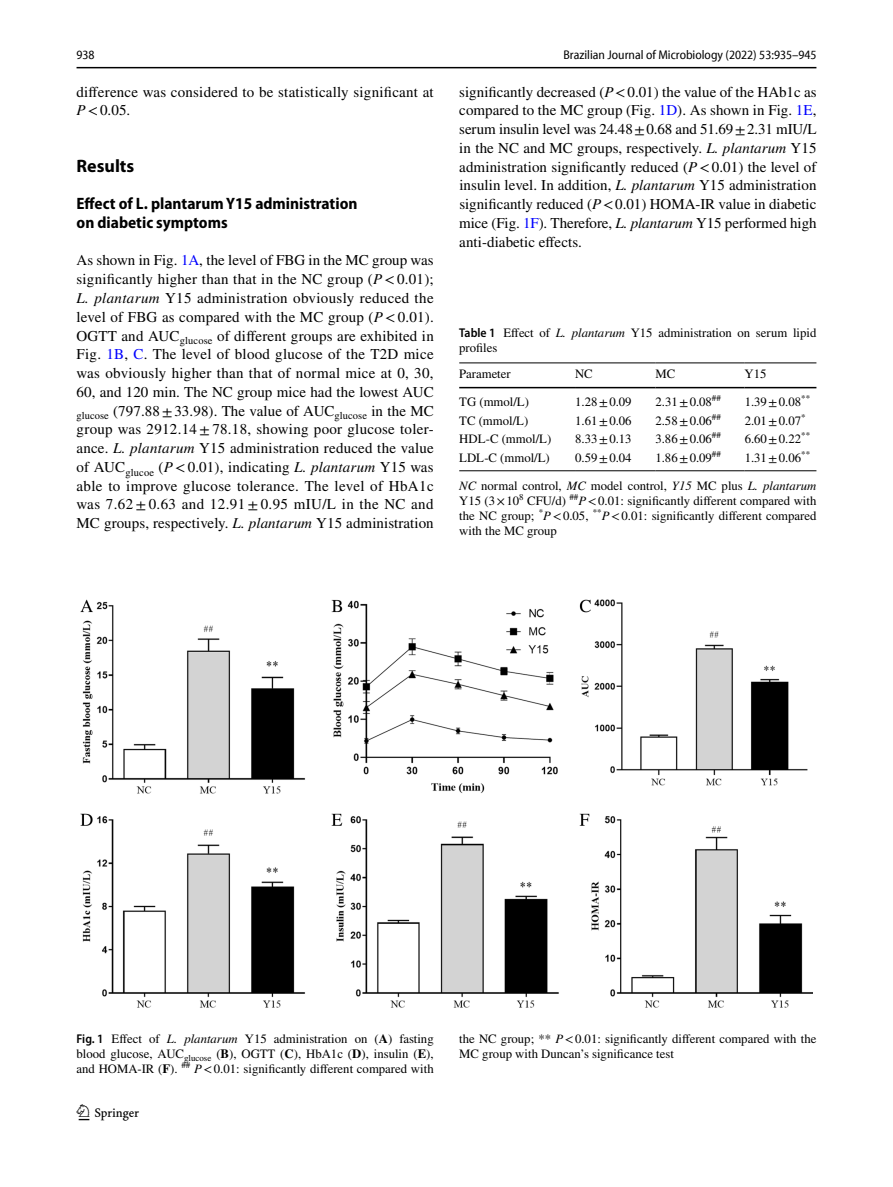
<style>
.page{position:relative;width:893px;height:1187px;background:#fff}
.page>*{position:absolute;margin:0;border:0;box-sizing:border-box;transform-origin:0 0}
.t1{font:22.5px "Springnew Regular 2";color:#000}
.t2{font:700 18px "Myriad Pro";color:#000}
.t3{font:700 semi-condensed 16.5px/18.8px "Myriad Pro";color:#000}
.t4{font:15px/18.8px "STIX";letter-spacing:.005em;color:#000;text-align:justify}
.t5{font:12.75px/15px "STIX";color:#000;text-align:justify}
.t6{font:semi-condensed 12.75px "Myriad Pro Unic";color:#000}
.s1{font-style:italic}
.s2{color:#00f}
.s3{font-family:"Myriad Pro";font-weight:600;font-stretch:semi-condensed}
.s4{font-weight:700}
</style>
<div class="page">
<hr style="left:77px;top:67px;width:739px;height:1px;background:#000">
<img style="left:81px;top:599px;width:731px;height:408px">
<hr style="left:459px;top:362px;width:116px;height:1px;background:#000">
<hr style="left:459px;top:387px;width:116px;height:1px;background:#000">
<hr style="left:575px;top:362px;width:80px;height:1px;background:#000">
<hr style="left:575px;top:387px;width:80px;height:1px;background:#000">
<hr style="left:655px;top:362px;width:90px;height:1px;background:#000">
<hr style="left:655px;top:387px;width:90px;height:1px;background:#000">
<hr style="left:745px;top:362px;width:71px;height:1px;background:#000">
<hr style="left:745px;top:387px;width:71px;height:1px;background:#000">
<hr style="left:459px;top:470px;width:116px;height:1px;background:#000">
<hr style="left:575px;top:470px;width:80px;height:1px;background:#000">
<hr style="left:655px;top:470px;width:90px;height:1px;background:#000">
<hr style="left:745px;top:470px;width:71px;height:1px;background:#000">
<p class="t6" style="left:76px;top:50px;width:20px">938</p>
<p class="t6" style="left:563px;top:50px;width:255px">Brazilian Journal of Microbiology (2022) 53:935–945</p>
<p class="t4" style="left:77px;top:83px;width:359px">difference was considered to be statistically significant at<br><span class="s1">P</span>&lt;0.05.</p>
<p class="t2" style="left:77px;top:154px;width:59px">Results</p>
<p class="t3" style="left:77px;top:194px;width:282px">Effect of L. plantarum Y15 administration on diabetic symptoms</p>
<p class="t4" style="left:77px;top:252px;width:359px">As shown in Fig. <span class="s2">1A</span>, the level of FBG in the MC group was significantly higher than that in the NC group (<span class="s1">P</span>&lt;0.01); <span class="s1">L. plantarum</span> Y15 administration obviously reduced the level of FBG as compared with the MC group (<span class="s1">P</span>&lt;0.01).<br>OGTT and AUC<sub>glucose</sub> of different groups are exhibited in Fig. <span class="s2">1B</span>, <span class="s2">C</span>. The level of blood glucose of the T2D mice was obviously higher than that of normal mice at 0, 30, 60, and 120 min. The NC group mice had the lowest AUC <sub>glucose</sub> (797.88±33.98). The value of AUC<sub>glucose</sub> in the MC group was 2912.14±78.18, showing poor glucose toler&shy;ance. <span class="s1">L. plantarum</span> Y15 administration reduced the value of AUC<sub>glucoe</sub> (<span class="s1">P</span>&lt;0.01), indicating <span class="s1">L. plantarum</span> Y15 was able to improve glucose tolerance. The level of HbA1c was 7.62 ± 0.63 and 12.91 ± 0.95 mIU/L in the NC and MC groups, respectively. <span class="s1">L. plantarum</span> Y15 administration</p>
<p class="t4" style="left:459px;top:83px;width:359px">significantly decreased (<span class="s1">P</span>&lt;0.01) the value of the HAb1c as compared to the MC group (Fig. <span class="s2">1D</span>). As shown in Fig. <span class="s2">1E</span>, serum insulin level was 24.48±0.68 and 51.69±2.31 mIU/L in the NC and MC groups, respectively. <span class="s1">L. plantarum</span> Y15 administration significantly reduced (<span class="s1">P</span>&lt;0.01) the level of insulin level. In addition, <span class="s1">L. plantarum</span> Y15 administration significantly reduced (<span class="s1">P</span>&lt;0.01) HOMA-IR value in diabetic mice (Fig. <span class="s2">1F</span>). Therefore, <span class="s1">L. plantarum</span> Y15 performed high anti-diabetic effects.</p>
<p class="t5" style="left:459px;top:326px;width:359px"><span class="s3">Table 1</span> Effect of <span class="s1">L. plantarum</span> Y15 administration on serum lipid profiles</p>
<p class="t5" style="left:459px;top:367px;width:53px">Parameter</p>
<p class="t5" style="left:575px;top:367px;width:19px">NC</p>
<p class="t5" style="left:655px;top:367px;width:21px">MC</p>
<p class="t5" style="left:745px;top:367px;width:23px">Y15</p>
<p class="t5" style="left:459px;top:395px;width:71px">TG (mmol/L)</p>
<p class="t5" style="left:575px;top:395px;width:58px">1.28±0.09</p>
<p class="t5" style="left:655px;top:395px;width:67px">2.31±0.08<sup>##</sup></p>
<p class="t5" style="left:745px;top:395px;width:67px">1.39±0.08<sup>**</sup></p>
<p class="t5" style="left:459px;top:414px;width:71px">TC (mmol/L)</p>
<p class="t5" style="left:575px;top:414px;width:58px">1.61±0.06</p>
<p class="t5" style="left:655px;top:414px;width:67px">2.58±0.06<sup>##</sup></p>
<p class="t5" style="left:745px;top:414px;width:63px">2.01±0.07<sup>*</sup></p>
<p class="t5" style="left:459px;top:432px;width:94px">HDL-C (mmol/L)</p>
<p class="t5" style="left:575px;top:432px;width:58px">8.33±0.13</p>
<p class="t5" style="left:655px;top:432px;width:67px">3.86±0.06<sup>##</sup></p>
<p class="t5" style="left:745px;top:432px;width:67px">6.60±0.22<sup>**</sup></p>
<p class="t5" style="left:459px;top:451px;width:92px">LDL-C (mmol/L)</p>
<p class="t5" style="left:575px;top:451px;width:58px">0.59±0.04</p>
<p class="t5" style="left:655px;top:451px;width:67px">1.86±0.09<sup>##</sup></p>
<p class="t5" style="left:745px;top:451px;width:67px">1.31±0.06<sup>**</sup></p>
<p class="t5" style="left:459px;top:479px;width:359px"><span class="s1">NC</span> normal control, <span class="s1">MC</span> model control, <span class="s1">Y15</span> MC plus <span class="s1">L. plantarum </span>Y15 (3× -10<sup>8</sup> CFU/d) <sup>##</sup><span class="s1">P</span>&lt;0.01: significantly different compared with the NC group; <sup>*</sup><span class="s1">P</span>&lt;0.05, <sup>**</sup><span class="s1">P</span>&lt;0.01: significantly different compared with the MC group</p>
<p class="t5" style="left:77px;top:1031px;width:359px"><span class="s3">Fig. 1</span> Effect of <span class="s1">L. plantarum</span> Y15 administration on (<span class="s4">A</span>) fasting blood glucose, AUC<sub>glucose</sub> (<span class="s4">B</span>), OGTT (<span class="s4">C</span>), HbA1c (<span class="s4">D</span>), insulin (<span class="s4">E</span>), and HOMA-IR (<span class="s4">F</span>). <sup>##</sup> <span class="s1">P</span>&lt;0.01: significantly different compared with</p>
<p class="t5" style="left:459px;top:1031px;width:359px">the NC group; ** <span class="s1">P</span>&lt;0.01: significantly different compared with the<br>MC group with Duncan’s significance test</p>
<h1 class="t1" style="left:79px;top:1104px;width:62px">1 3</h1>
</div>
